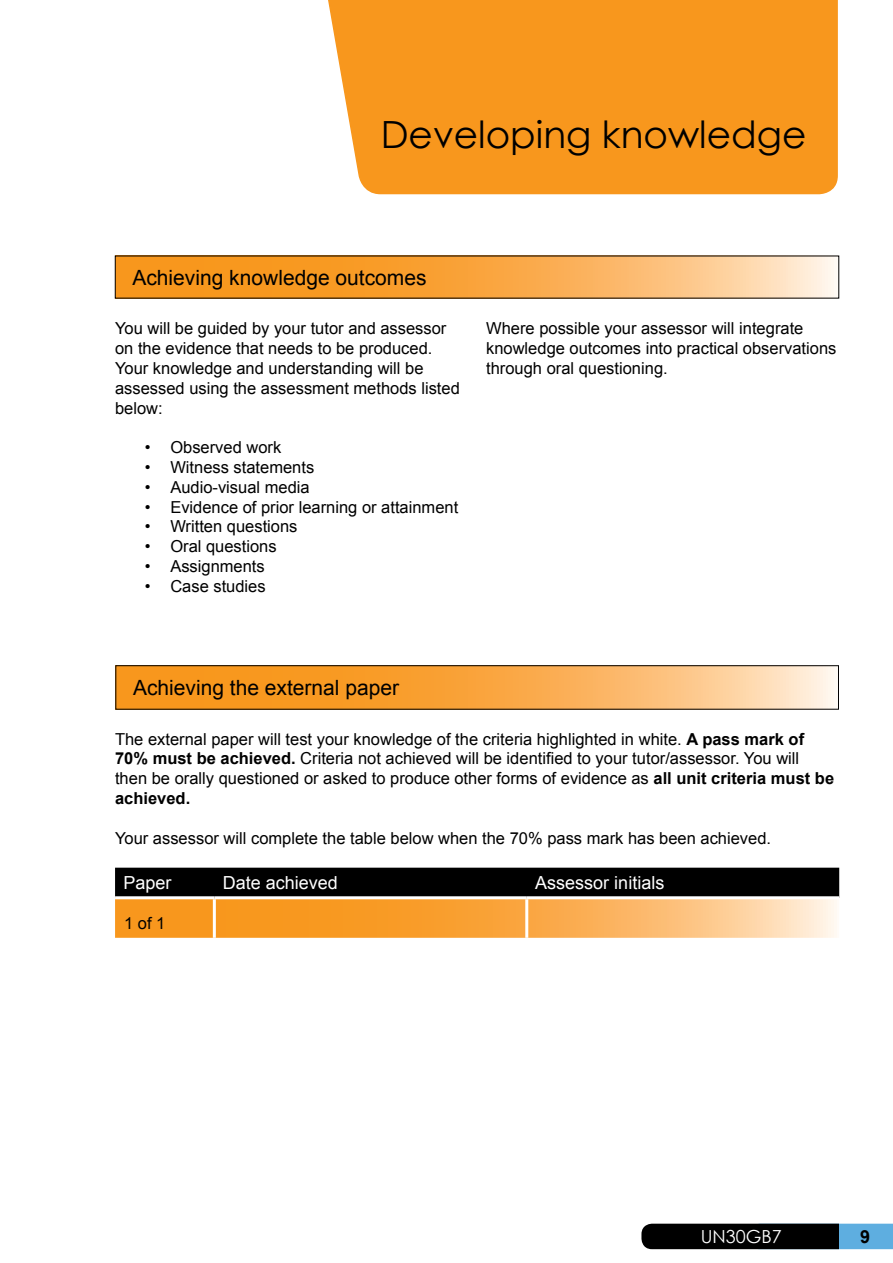
<style>
.page{position:relative;width:893px;height:1263px;background:#fff}
.page>*{position:absolute;margin:0;border:0;box-sizing:border-box;transform-origin:0 0}
.t1{font:37.5px "Century Gothic";color:#000}
.t2{font:21px "Arial";color:#000}
.t3{font:18px "Arial";color:#fff}
.t4{font:18px "Century Gothic";color:#fff}
.t5{font:700 18px "Arial";color:#000}
.t6{font:16.5px/19.8px "Arial";color:#000}
.s1{font-weight:700}
</style>
<div class="page">
<div style="left:328px;top:0;width:510px;height:195px;background:#f8971d"></div>
<svg style="left:117px;top:258px;width:720px;height:38px;background:#faaf53"></svg>
<svg style="left:118px;top:667px;width:719px;height:40px;background:#faaf54"></svg>
<div style="left:116px;top:665px;width:723px;height:44px;border:1px solid #000"></div>
<svg style="left:115px;top:868px;width:724px;height:70px;background:#91652f"></svg>
<hr style="left:214px;top:896px;width:313px;height:3px;background:#fff">
<hr style="left:527px;top:896px;width:312px;height:3px;background:#fff">
<hr style="left:115px;top:896px;width:99px;height:3px;background:#fff">
<hr style="left:213px;top:899px;width:3px;height:39px;background:#fff">
<hr style="left:525px;top:899px;width:3px;height:39px;background:#fff">
<svg style="left:641px;top:1224px;width:252px;height:25px;background:#162732"></svg>
<h1 class="t1" style="left:381px;top:108px;width:427px">Developing knowledge</h1>
<p class="t2" style="left:132px;top:264px;width:296px">Achieving knowledge outcomes</p>
<p class="t6" style="left:115px;top:319px;width:346px">You will be guided by your tutor and assessor on the evidence that needs to be produced.<br>Your knowledge and understanding will be assessed using the assessment methods listed below:</p>
<p class="t6" style="left:145px;top:438px;width:138px">• Observed work</p>
<p class="t6" style="left:145px;top:457px;width:171px">• Witness statements</p>
<p class="t6" style="left:145px;top:477px;width:166px">• Audio-visual media</p>
<p class="t6" style="left:145px;top:497px;width:315px">• Evidence of prior learning or attainment</p>
<p class="t6" style="left:145px;top:517px;width:154px">• Written questions</p>
<p class="t6" style="left:145px;top:537px;width:133px">• Oral questions</p>
<p class="t6" style="left:145px;top:556px;width:121px">• Assignments</p>
<p class="t6" style="left:145px;top:576px;width:122px">• Case studies</p>
<p class="t6" style="left:486px;top:319px;width:352px">Where possible your assessor will integrate knowledge outcomes into practical observations through oral questioning.</p>
<p class="t2" style="left:133px;top:674px;width:268px">Achieving the external paper</p>
<p class="t6" style="left:115px;top:729px;width:721px">The external paper will test your knowledge of the criteria highlighted in white. <span class="s1">A pass mark of 70% must be achieved.</span> Criteria not achieved will be identified to your tutor/assessor. You will then be orally questioned or asked to produce other forms of evidence as <span class="s1">all unit criteria must be achieved.</span></p>
<p class="t6" style="left:115px;top:828px;width:658px">Your assessor will complete the table below when the 70% pass mark has been achieved.</p>
<p class="t3" style="left:124px;top:871px;width:50px">Paper</p>
<p class="t3" style="left:223px;top:871px;width:117px">Date achieved</p>
<p class="t3" style="left:535px;top:871px;width:131px">Assessor initials</p>
<p class="t6" style="left:124px;top:913px;width:43px">1 of 1</p>
<p class="t4" style="left:701px;top:1223px;width:83px">UN30GB7</p>
<p class="t5" style="left:860px;top:1225px;width:12px">9</p>
</div>
